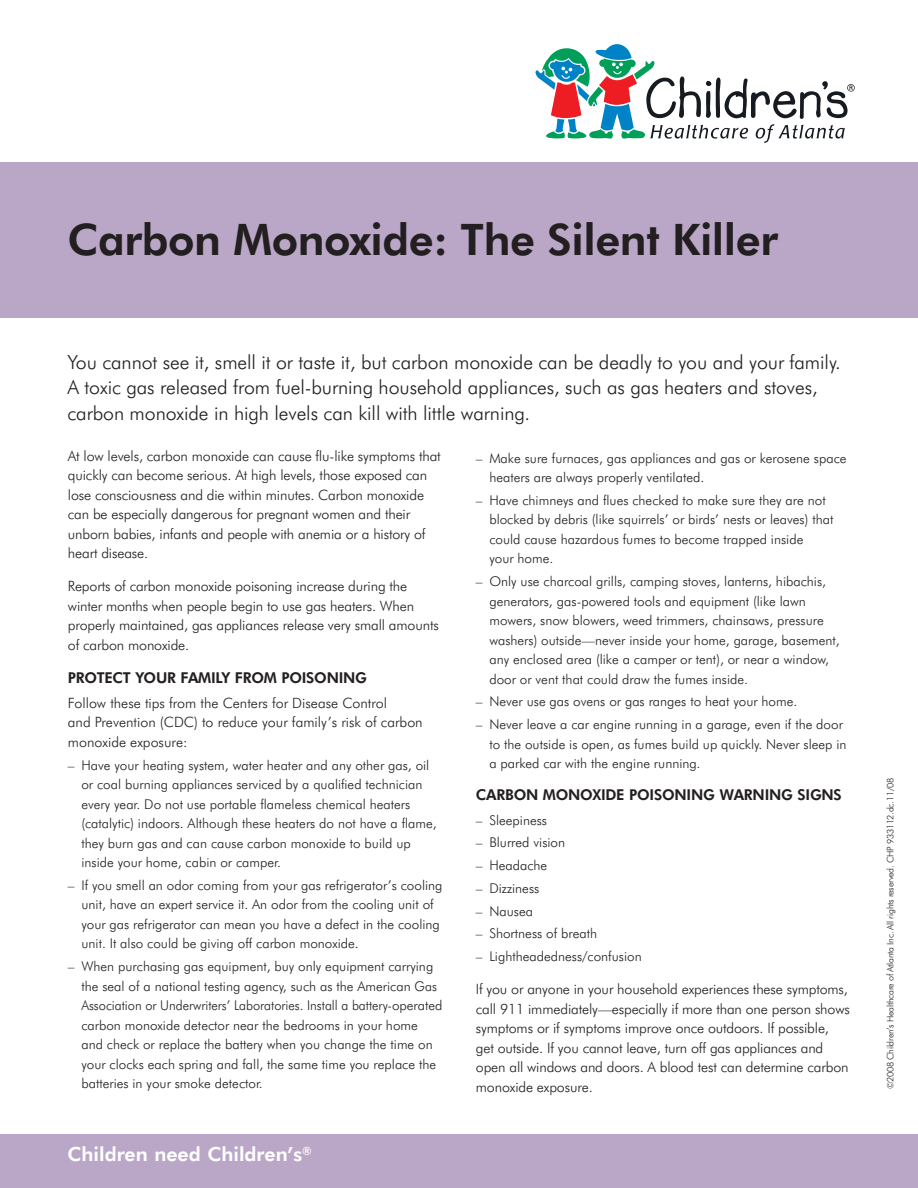
<style>
.page{position:relative;width:918px;height:1188px;background:#fff}
.page>*{position:absolute;margin:0;border:0;box-sizing:border-box;transform-origin:0 0}
.Intro{font:800 43.5px "Futura BT";letter-spacing:-.01em;color:#231f20}
.Intro-2{font:300 19.5px/25.5px "Futura BT";letter-spacing:-.005em;color:#231f20}
.t1{font:800 19.5px "Futura BT";color:#fff}
.Crosshead{font:800 15px "Futura BT";letter-spacing:-.015em;color:#231f20}
.Body_Text{font:300 14.25px/19.5px "Futura BT";letter-spacing:-.01em;color:#231f20}
.Bulleted_Indent{font:300 13.5px/19.5px "Futura BT";color:#231f20}
.t2{font:300 9px "Futura BT";letter-spacing:-.025em;color:#231f20}
</style>
<div class="page">
<svg style="left:536px;top:44px;width:318px;height:99px"></svg>
<div style="left:0;top:162px;width:918px;height:155px;background:#baa7c8"></div>
<div style="left:0;top:1134px;width:918px;height:54px;background:#baa7c8"></div>
<p class="Intro" style="left:68px;top:213px;width:712px">CARBON MONOXIDE: THE SILENT KILLER</p>
<p class="Intro-2" style="left:68px;top:349px;width:775px">You cannot see it, smell it or taste it, but carbon monoxide can be deadly to you and your family.<br>A toxic gas released from fuel-burning household appliances, such as gas heaters and stoves, carbon monoxide in high levels can kill with little warning.</p>
<p class="Body_Text" style="left:68px;top:446px;width:374px">At low levels, carbon monoxide can cause flu-like symptoms that quickly can become serious. At high levels, those exposed can lose consciousness and die within minutes. Carbon monoxide can be especially dangerous for pregnant women and their unborn babies, infants and people with anemia or a history of heart disease.</p>
<p class="Body_Text" style="left:68px;top:576px;width:373px">Reports of carbon monoxide poisoning increase during the winter months when people begin to use gas heaters. When properly maintained, gas appliances release very small amounts of carbon monoxide.</p>
<p class="Crosshead" style="left:68px;top:668px;width:301px">PROTECT YOUR FAMILY FROM POISONING</p>
<p class="Body_Text" style="left:68px;top:693px;width:356px">Follow these tips from the Centers for Disease Control<br>and Prevention (CDC) to reduce your family’s risk of carbon monoxide exposure:</p>
<p class="Bulleted_Indent" style="left:81px;top:755px;width:357px;text-indent:-14px">– Have your heating system, water heater and any other gas, oil or coal burning appliances serviced by a qualified technician every year. Do not use portable flameless chemical heaters (catalytic) indoors. Although these heaters do not have a flame, they burn gas and can cause carbon monoxide to build up inside your home, cabin or camper.</p>
<p class="Bulleted_Indent" style="left:81px;top:875px;width:363px;text-indent:-14px">– If you smell an odor coming from your gas refrigerator’s cooling unit, have an expert service it. An odor from the cooling unit of your gas refrigerator can mean you have a defect in the cooling unit. It also could be giving off carbon monoxide.</p>
<p class="Bulleted_Indent" style="left:81px;top:956px;width:363px;text-indent:-14px">– When purchasing gas equipment, buy only equipment carrying the seal of a national testing agency, such as the American Gas Association or Underwriters’ Laboratories. Install a battery-operated carbon monoxide detector near the bedrooms in your home and check or replace the battery when you change the time on your clocks each spring and fall, the same time you replace the batteries in your smoke detector.</p>
<p class="Bulleted_Indent" style="left:489px;top:448px;width:359px;text-indent:-14px">– Make sure furnaces, gas appliances and gas or kerosene space heaters are always properly ventilated.</p>
<p class="Bulleted_Indent" style="left:489px;top:490px;width:346px;text-indent:-14px">– Have chimneys and flues checked to make sure they are not blocked by debris (like squirrels’ or birds’ nests or leaves) that could cause hazardous fumes to become trapped inside<br>your home.</p>
<p class="Bulleted_Indent" style="left:489px;top:571px;width:352px;text-indent:-14px">– Only use charcoal grills, camping stoves, lanterns, hibachis, generators, gas-powered tools and equipment (like lawn mowers, snow blowers, weed trimmers, chainsaws, pressure washers) outside—never inside your home, garage, basement, any enclosed area (like a camper or tent), or near a window, door or vent that could draw the fumes inside.</p>
<p class="Bulleted_Indent" style="left:476px;top:692px;width:323px">– Never use gas ovens or gas ranges to heat your home.</p>
<p class="Bulleted_Indent" style="left:489px;top:714px;width:359px;text-indent:-14px">– Never leave a car engine running in a garage, even if the door to the outside is open, as fumes build up quickly. Never sleep in a parked car with the engine running.</p>
<p class="Crosshead" style="left:476px;top:785px;width:366px">CARBON MONOXIDE POISONING WARNING SIGNS</p>
<p class="Bulleted_Indent" style="left:476px;top:810px;width:73px">– Sleepiness</p>
<p class="Bulleted_Indent" style="left:476px;top:833px;width:91px">– Blurred vision</p>
<p class="Bulleted_Indent" style="left:476px;top:855px;width:73px">– Headache</p>
<p class="Bulleted_Indent" style="left:476px;top:878px;width:65px">– Dizziness</p>
<p class="Bulleted_Indent" style="left:476px;top:901px;width:59px">– Nausea</p>
<p class="Bulleted_Indent" style="left:476px;top:924px;width:123px">– Shortness of breath</p>
<p class="Bulleted_Indent" style="left:476px;top:946px;width:167px">– Lightheadedness/confusion</p>
<p class="Body_Text" style="left:476px;top:979px;width:376px">If you or anyone in your household experiences these symptoms, call 911 immediately—especially if more than one person shows symptoms or if symptoms improve once outdoors. If possible, get outside. If you cannot leave, turn off gas appliances and open all windows and doors. A blood test can determine carbon monoxide exposure.</p>
<p class="t1" style="left:68px;top:1142px;width:246px">CHILDREN NEED CHILDREN’S<sup>®</sup></p>
<p class="t2" style="left:885px;top:1089px;width:313px;rotate:-90deg">©2008 Children’s Healthcare of Atlanta Inc. All rights reserved. CHP 933112.dc.11/08</p>
</div>
